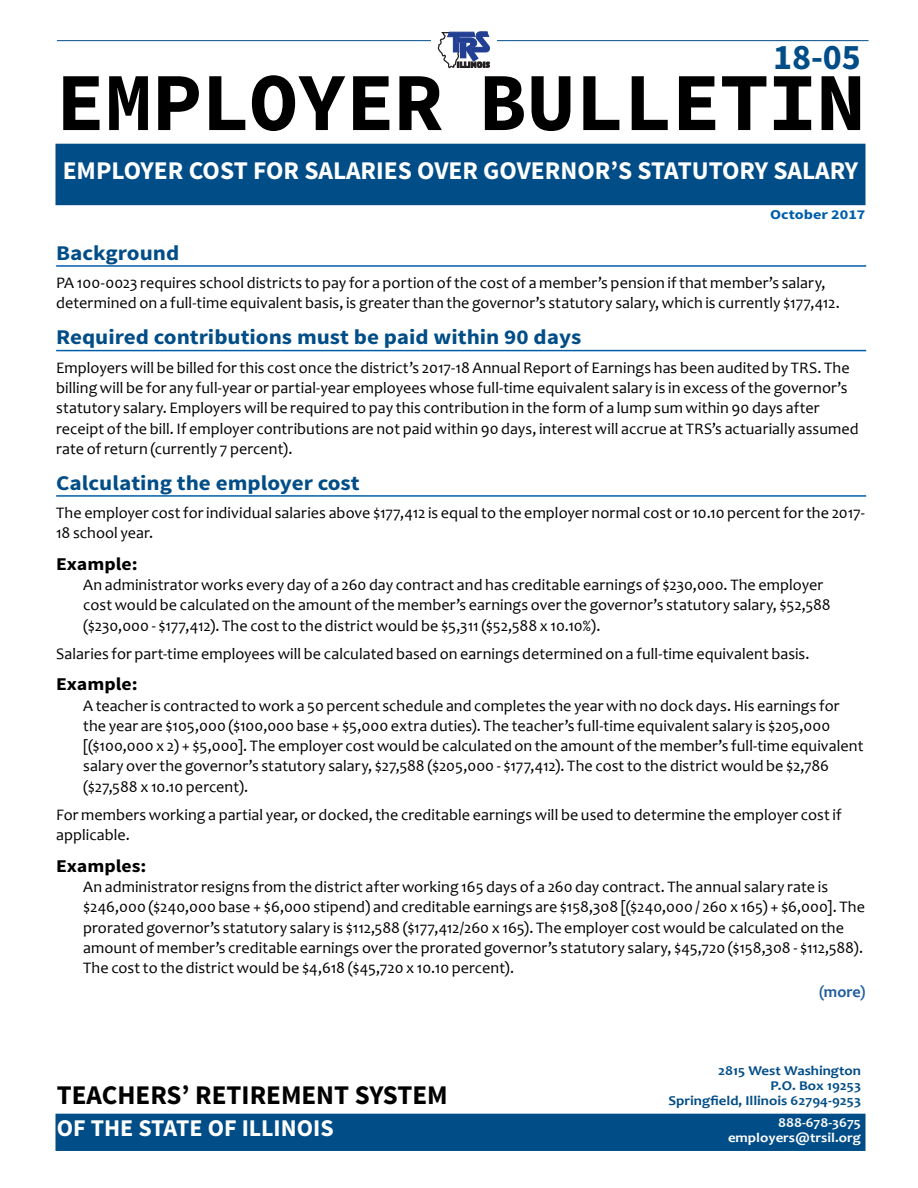
<style>
.page{position:relative;width:918px;height:1188px;background:#fff}
.page>*{position:absolute;margin:0;border:0;box-sizing:border-box;transform-origin:0 0}
.t1{font:700 82.5px "Source Code Pro";letter-spacing:-.015em;color:#000}
.t2{font:700 36px "Source Sans Pro";color:#004d87}
.t3{font:700 27px "Source Sans Pro";color:#000}
.Headline{font:700 25.5px "Source Sans Pro";color:#fff}
.t4{font:700 24px "Source Sans Pro";color:#fff}
.Subhead{font:700 21px "Source Sans Pro";color:#004d87;scale:1.1 1}
.Subhead2{font:700 18px "Source Sans Pro";color:#000;scale:1.1 1}
.Body_Text{font:16.2px/20.2px "Candara";letter-spacing:.005em;color:#000}
.Indent{font:16.2px/20.2px "Candara";letter-spacing:.005em;color:#000}
.indent{font:16.2px/20.2px "Candara";letter-spacing:.005em;color:#000}
.indent2{font:700 16.2px "Candara";color:#215e9e}
.t5{font:700 13.5px "Candara";color:#004d87;scale:1.1 1}
.t6{font:700 13.5px "Candara";color:#fff;scale:1.1 1}
.t7{font:700 13.5px "Source Sans Pro";color:#005daa;scale:1.2 1}
</style>
<div class="page">
<div style="left:56px;top:144px;width:810px;height:61px;background:#004d87"></div>
<div style="left:56px;top:1114px;width:810px;height:37px;background:#004d87"></div>
<hr style="left:57px;top:40px;width:812px;height:1px;background:#004d87">
<div style="left:431px;top:31px;width:65px;height:37px;background:#fff"></div>
<svg style="left:438px;top:31px;width:52px;height:37px"></svg>
<hr style="left:56px;top:265px;width:810px;height:2px;background:#005daa">
<hr style="left:56px;top:350px;width:810px;height:1px;background:#005daa">
<hr style="left:56px;top:495px;width:810px;height:2px;background:#005daa">
<p class="t2" style="left:773px;top:34px;width:89px">18-05</p>
<h1 class="t1" style="left:56px;top:50px;width:812px">EMPLOYER BULLETIN</h1>
<p class="Headline" style="left:63px;top:154px;width:797px">EMPLOYER COST FOR SALARIES OVER GOVERNOR’S STATUTORY SALARY</p>
<p class="t7" style="left:770px;top:206px;width:81px">October 2017</p>
<p class="Subhead" style="left:56px;top:239px;width:113px">Background</p>
<p class="Body_Text" style="left:56px;top:273px;width:785px">PA 100-0023 requires school districts to pay for a portion of the cost of a member’s pension if that member’s salary, determined on a full-time equivalent basis, is greater than the governor’s statutory salary, which is currently $177,412.</p>
<p class="Subhead" style="left:56px;top:324px;width:479px">Required contributions must be paid within 90 days</p>
<p class="Body_Text" style="left:56px;top:357px;width:804px">Employers will be billed for this cost once the district’s 2017-18 Annual Report of Earnings has been audited by TRS. The billing will be for any full-year or partial-year employees whose full-time equivalent salary is in excess of the governor’s statutory salary. Employers will be required to pay this contribution in the form of a lump sum within 90 days after receipt of the bill. If employer contributions are not paid within 90 days, interest will accrue at TRS’s actuarially assumed rate of return (currently 7 percent).</p>
<p class="Subhead" style="left:56px;top:469px;width:277px">Calculating the employer cost</p>
<p class="Body_Text" style="left:56px;top:503px;width:810px">The employer cost for individual salaries above $177,412 is equal to the employer normal cost or 10.10 percent for the 2017-<br>18 school year.</p>
<p class="Subhead2" style="left:56px;top:552px;width:76px">Example:</p>
<p class="indent" style="left:83px;top:575px;width:749px">An administrator works every day of a 260 day contract and has creditable earnings of $230,000. The employer cost would be calculated on the amount of the member’s earnings over the governor’s statutory salary, $52,588 ($230,000 - $177,412). The cost to the district would be $5,311 ($52,588 x 10.10%).</p>
<p class="Body_Text" style="left:56px;top:643px;width:755px">Salaries for part-time employees will be calculated based on earnings determined on a full-time equivalent basis.</p>
<p class="Subhead2" style="left:56px;top:673px;width:76px">Example:</p>
<p class="Indent" style="left:83px;top:695px;width:782px">A teacher is contracted to work a 50 percent schedule and completes the year with no dock days. His earnings for the year are $105,000 ($100,000 base + $5,000 extra duties). The teacher’s full-time equivalent salary is $205,000 [($100,000 x 2) + $5,000]. The employer cost would be calculated on the amount of the member’s full-time equivalent salary over the governor’s statutory salary, $27,588 ($205,000 - $177,412). The cost to the district would be $2,786 ($27,588 x 10.10 percent).</p>
<p class="Body_Text" style="left:56px;top:805px;width:787px">For members working a partial year, or docked, the creditable earnings will be used to determine the employer cost if applicable.</p>
<p class="Subhead2" style="left:56px;top:854px;width:84px">Examples:</p>
<p class="Indent" style="left:83px;top:877px;width:783px">An administrator resigns from the district after working 165 days of a 260 day contract. The annual salary rate is $246,000 ($240,000 base + $6,000 stipend) and creditable earnings are $158,308 [($240,000 / 260 x 165) + $6,000]. The prorated governor’s statutory salary is $112,588 ($177,412/260 x 165). The employer cost would be calculated on the amount of member’s creditable earnings over the prorated governor’s statutory salary, $45,720 ($158,308 - $112,588).<br>The cost to the district would be $4,618 ($45,720 x 10.10 percent).</p>
<p class="indent2" style="left:819px;top:982px;width:48px">(more)</p>
<h3 class="t3" style="left:57px;top:1078px;width:392px">TEACHERS’ RETIREMENT SYSTEM</h3>
<h3 class="t4" style="left:57px;top:1112px;width:278px">OF THE STATE OF ILLINOIS</h3>
<p class="t5" style="left:718px;top:1062px;width:131px">2815 West Washington</p>
<p class="t5" style="left:771px;top:1077px;width:84px">P.O. Box 19253</p>
<p class="t5" style="left:668px;top:1092px;width:177px">Springfield, Illinois 62794-9253</p>
<p class="t6" style="left:778px;top:1115px;width:77px">888-678-3675</p>
<p class="t6" style="left:728px;top:1130px;width:122px">employers@trsil.org</p>
</div>
